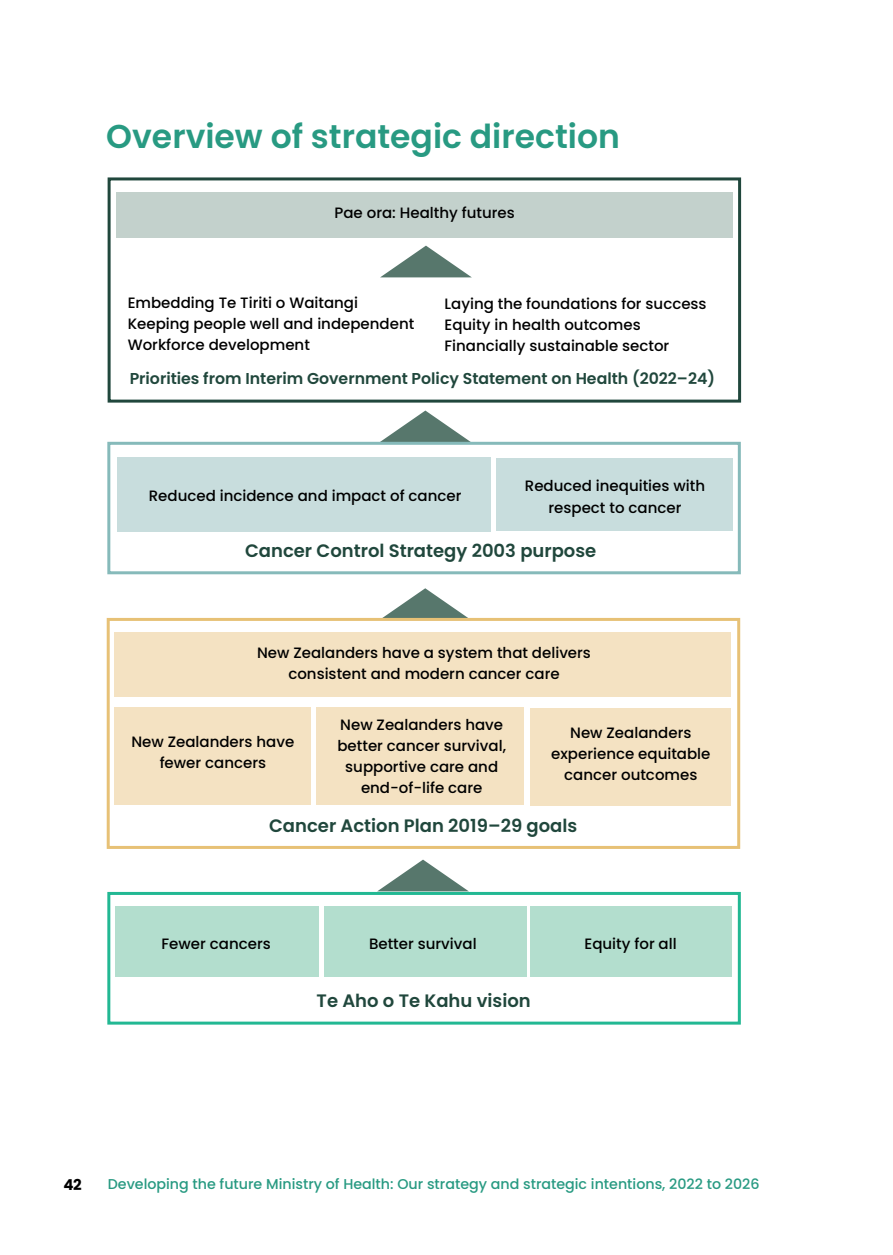
<style>
.page{position:relative;width:893px;height:1255px;background:#fff}
.page>*{position:absolute;margin:0;border:0;box-sizing:border-box;transform-origin:0 0}
.Head_2_1_column{font:600 33px "Poppins";color:#289a82}
.t1{font:600 18px "Poppins";color:#20473c}
.t2{font:600 15.75px "Poppins";color:#20473c}
.t3{font:500 15px/21px "Poppins";color:#000;text-align:center}
.t4{font:700 15px "Poppins";color:#000}
.t5{font:500 14.25px "Poppins";color:#289a82}
</style>
<div class="page">
<div style="left:108px;top:177px;width:633px;height:225px;border:3px solid #20473c"></div>
<div style="left:117px;top:192px;width:616px;height:46px;background:#c3d1cc"></div>
<svg style="left:381px;top:245px;width:90px;height:32px"></svg>
<svg style="left:379px;top:410px;width:92px;height:32px"></svg>
<div style="left:497px;top:458px;width:236px;height:73px;background:#c8dddd"></div>
<div style="left:117px;top:457px;width:373px;height:74px;background:#c8dddd"></div>
<div style="left:107px;top:442px;width:634px;height:132px;border:3px solid #86baba"></div>
<div style="left:530px;top:708px;width:201px;height:98px;background:#f4e2c2"></div>
<div style="left:114px;top:707px;width:197px;height:98px;background:#f4e2c2"></div>
<svg style="left:379px;top:588px;width:92px;height:30px"></svg>
<div style="left:317px;top:707px;width:207px;height:98px;background:#f4e2c2"></div>
<div style="left:114px;top:632px;width:617px;height:65px;background:#f4e2c2"></div>
<div style="left:107px;top:618px;width:633px;height:230px;border:3px solid #e7c176"></div>
<div style="left:324px;top:906px;width:203px;height:71px;background:#b3dece"></div>
<div style="left:116px;top:906px;width:203px;height:70px;background:#b3dece"></div>
<div style="left:531px;top:906px;width:201px;height:70px;background:#b3dece"></div>
<svg style="left:378px;top:859px;width:90px;height:32px"></svg>
<div style="left:107px;top:891px;width:634px;height:133px;border:3px solid #22b893"></div>
<p class="Head_2_1_column" style="left:106px;top:117px;width:515px">Overview of strategic direction</p>
<p class="t3" style="left:334px;top:202px;width:182px">Pae ora: Healthy futures</p>
<p class="t3" style="left:128px;top:292px;width:288px;text-align:left">Embedding Te Tiriti o Waitangi<br>Keeping people well and independent<br>Workforce development</p>
<p class="t2" style="left:130px;top:369px;width:587px">Priorities from Interim Government Policy Statement on Health (2022–24)</p>
<p class="t3" style="left:444px;top:293px;width:264px;text-align:left">Laying the foundations for success<br>Equity in health outcomes<br>Financially sustainable sector</p>
<p class="t3" style="left:149px;top:485px;width:314px">Reduced incidence and impact of cancer</p>
<p class="t3" style="left:525px;top:476px;width:182px">Reduced inequities with respect to cancer</p>
<p class="t1" style="left:245px;top:540px;width:353px">Cancer Control Strategy 2003 purpose</p>
<p class="t3" style="left:257px;top:642px;width:335px">New Zealanders have a system that delivers consistent and modern cancer care</p>
<p class="t3" style="left:337px;top:714px;width:170px">New Zealanders have better cancer survival, supportive care and end-of-life care</p>
<p class="t3" style="left:551px;top:722px;width:161px">New Zealanders experience equitable cancer outcomes</p>
<p class="t1" style="left:269px;top:815px;width:310px">Cancer Action Plan 2019–29 goals</p>
<p class="t3" style="left:131px;top:731px;width:164px">New Zealanders have fewer cancers</p>
<p class="t3" style="left:162px;top:933px;width:111px">Fewer cancers</p>
<p class="t3" style="left:369px;top:932px;width:109px">Better survival</p>
<p class="t3" style="left:584px;top:933px;width:94px">Equity for all</p>
<p class="t1" style="left:317px;top:990px;width:216px">Te Aho o Te Kahu vision</p>
<p class="t4" style="left:63px;top:1175px;width:20px">42</p>
<p class="t5" style="left:108px;top:1175px;width:653px">Developing the future Ministry of Health: Our strategy and strategic intentions, 2022 to 2026</p>
</div>
